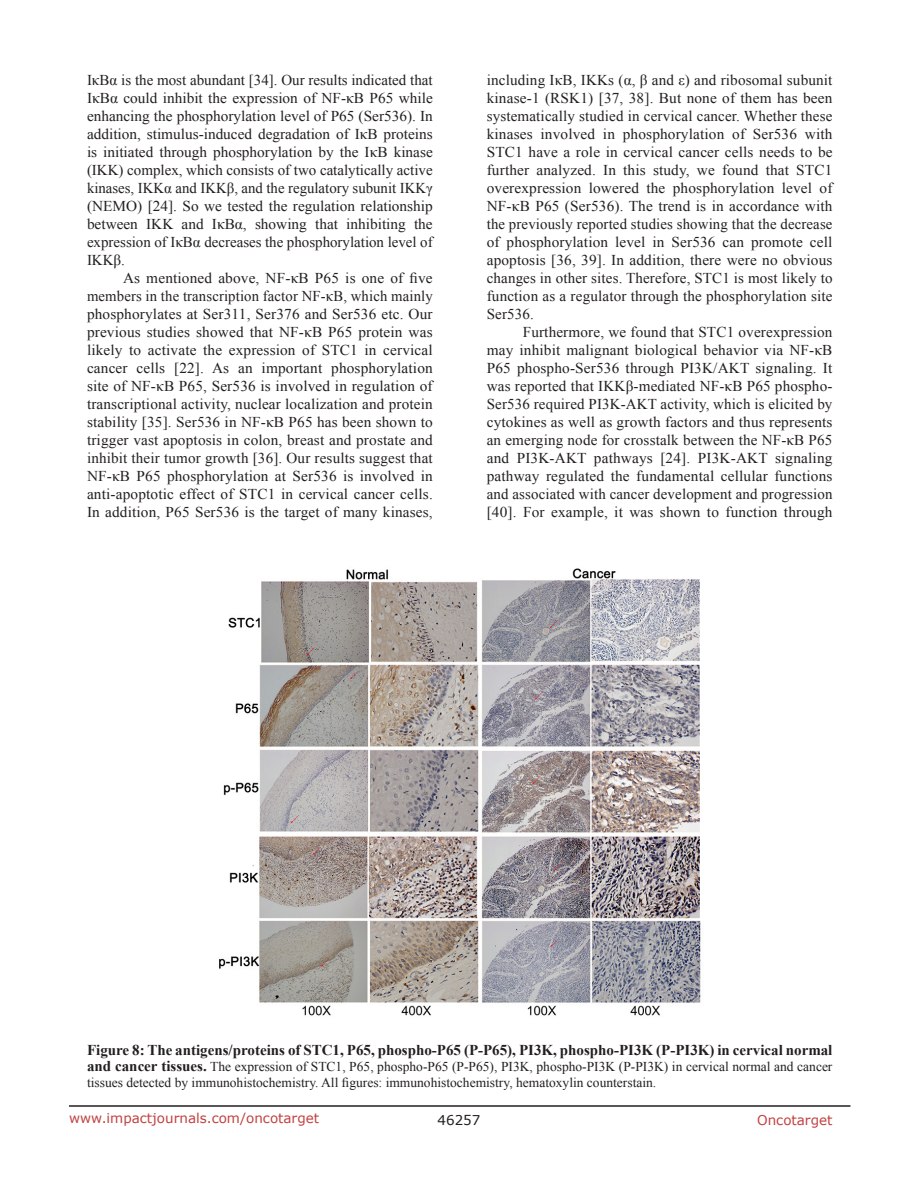
<style>
.page{position:relative;width:918px;height:1188px;background:#fff}
.page>*{position:absolute;margin:0;border:0;box-sizing:border-box;transform-origin:0 0}
.BodyText{font:15px/18px "Times New Roman";letter-spacing:.01em;color:#231f20;text-align:justify}
.figuretext{font:700 15px "Times New Roman";color:#231f20}
.figuretext-2{font:13.5px/16.2px "Times New Roman";color:#231f20}
.t1{font:13.5px "Verdana";color:#c24141}
.t2{font:13.5px "Verdana";color:#231f20}
.s1{font-weight:700;font-size:15px}
</style>
<div class="page">
<hr style="left:69px;top:1105px;width:781px;height:2px;background:#231f20">
<img style="left:219px;top:568px;width:482px;height:448px">
<p class="BodyText" style="left:87px;top:71px;width:347px">IκBα is the most abundant [34]. Our results indicated that IκBα could inhibit the expression of NF-κB P65 while enhancing the phosphorylation level of P65 (Ser536). In addition, stimulus-induced degradation of IκB proteins is initiated through phosphorylation by the IκB kinase (IKK) complex, which consists of two catalytically active kinases, IKKα and IKKβ, and the regulatory subunit IKKγ (NEMO) [24]. So we tested the regulation relationship between IKK and IκBα, showing that inhibiting the expression of IκBα decreases the phosphorylation level of IKKβ.</p>
<p class="BodyText" style="left:87px;top:269px;width:347px;text-indent:36px">As mentioned above, NF-κB P65 is one of five members in the transcription factor NF-κB, which mainly phosphorylates at Ser311, Ser376 and Ser536 etc. Our previous studies showed that NF-κB P65 protein was likely to activate the expression of STC1 in cervical cancer cells [22]. As an important phosphorylation site of NF-κB P65, Ser536 is involved in regulation of transcriptional activity, nuclear localization and protein stability [35]. Ser536 in NF-κB P65 has been shown to trigger vast apoptosis in colon, breast and prostate and inhibit their tumor growth [36]. Our results suggest that NF-κB P65 phosphorylation at Ser536 is involved in anti-apoptotic effect of STC1 in cervical cancer cells.<br>In addition, P65 Ser536 is the target of many kinases,</p>
<p class="BodyText" style="left:487px;top:71px;width:347px">including IκB, IKKs (α, β and ε) and ribosomal subunit kinase-1 (RSK1) [37, 38]. But none of them has been systematically studied in cervical cancer. Whether these kinases involved in phosphorylation of Ser536 with STC1 have a role in cervical cancer cells needs to be further analyzed. In this study, we found that STC1 overexpression lowered the phosphorylation level of NF-κB P65 (Ser536). The trend is in accordance with the previously reported studies showing that the decrease of phosphorylation level in Ser536 can promote cell apoptosis [36, 39]. In addition, there were no obvious changes in other sites. Therefore, STC1 is most likely to function as a regulator through the phosphorylation site Ser536.</p>
<p class="BodyText" style="left:487px;top:323px;width:347px;text-indent:36px">Furthermore, we found that STC1 overexpression may inhibit malignant biological behavior via NF-κB P65 phospho-Ser536 through PI3K/AKT signaling. It was reported that IKKβ-mediated NF-κB P65 phospho-Ser536 required PI3K-AKT activity, which is elicited by cytokines as well as growth factors and thus represents an emerging node for crosstalk between the NF-κB P65 and PI3K-AKT pathways [24]. PI3K-AKT signaling pathway regulated the fundamental cellular functions and associated with cancer development and progression [40]. For example, it was shown to function through</p>
<p class="figuretext" style="left:87px;top:1039px;width:747px">Figure 8: The antigens/proteins of STC1, P65, phospho-P65 (P-P65), PI3K, phospho-PI3K (P-PI3K) in cervical normal</p>
<p class="figuretext-2" style="left:87px;top:1058px;width:747px"><span class="s1">and cancer tissues.</span> The expression of STC1, P65, phospho-P65 (P-P65), PI3K, phospho-PI3K (P-PI3K) in cervical normal and cancer tissues detected by immunohistochemistry. All figures: immunohistochemistry, hematoxylin counterstain.</p>
<p class="t1" style="left:69px;top:1109px;width:252px">www.impactjournals.com/oncotarget</p>
<p class="t2" style="left:438px;top:1111px;width:44px">46257</p>
<p class="t1" style="left:757px;top:1111px;width:77px">Oncotarget</p>
</div>
